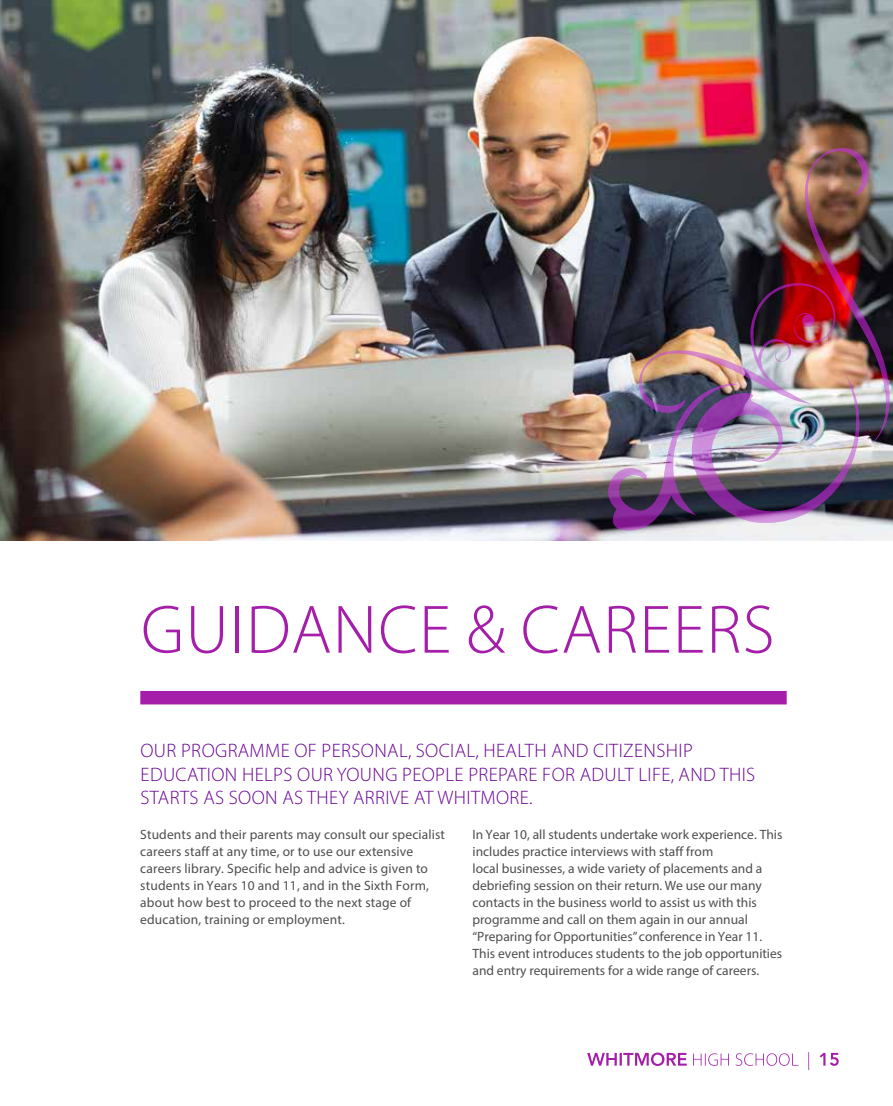
<style>
.page{position:relative;width:893px;height:1106px;background:#fff}
.page>*{position:absolute;margin:0;border:0;box-sizing:border-box;transform-origin:0 0}
.t1{font:300 69px "Myriad Pro";letter-spacing:.02em;color:#a51ea9}
.t2{font:300 19.5px/23.4px "Myriad Pro";letter-spacing:.02em;color:#680092}
.t3{font:13.5px/17.1px "Myriad Pro";color:#4e4e4d}
</style>
<div class="page">
<div style="left:140px;top:691px;width:647px;height:13px;background:#a51ea9"></div>
<img style="left:0;top:0;width:893px;height:540px">
<img style="left:606px;top:147px;width:287px;height:386px">
<svg style="left:587px;top:1052px;width:252px;height:18px"></svg>
<h1 class="t1" style="left:141px;top:588px;width:635px">GUIDANCE &amp; CAREERS</h1>
<h2 class="t2" style="left:141px;top:739px;width:616px">OUR PROGRAMME OF PERSONAL, SOCIAL, HEALTH AND CITIZENSHIP<br>EDUCATION HELPS OUR YOUNG PEOPLE PREPARE FOR ADULT LIFE, AND THIS<br>STARTS AS SOON AS THEY ARRIVE AT WHITMORE.</h2>
<p class="t3" style="left:140px;top:825px;width:306px">Students and their parents may consult our specialist careers staff at any time, or to use our extensive careers library. Specific help and advice is given to students in Years 10 and 11, and in the Sixth Form, about how best to proceed to the next stage of education, training or employment.</p>
<p class="t3" style="left:472px;top:825px;width:311px">In Year 10, all students undertake work experience. This includes practice interviews with staff from<br>local businesses, a wide variety of placements and a debriefing session on their return. We use our many contacts in the business world to assist us with this programme and call on them again in our annual “Preparing for Opportunities” conference in Year 11.<br>This event introduces students to the job opportunities and entry requirements for a wide range of careers.</p>
</div>
